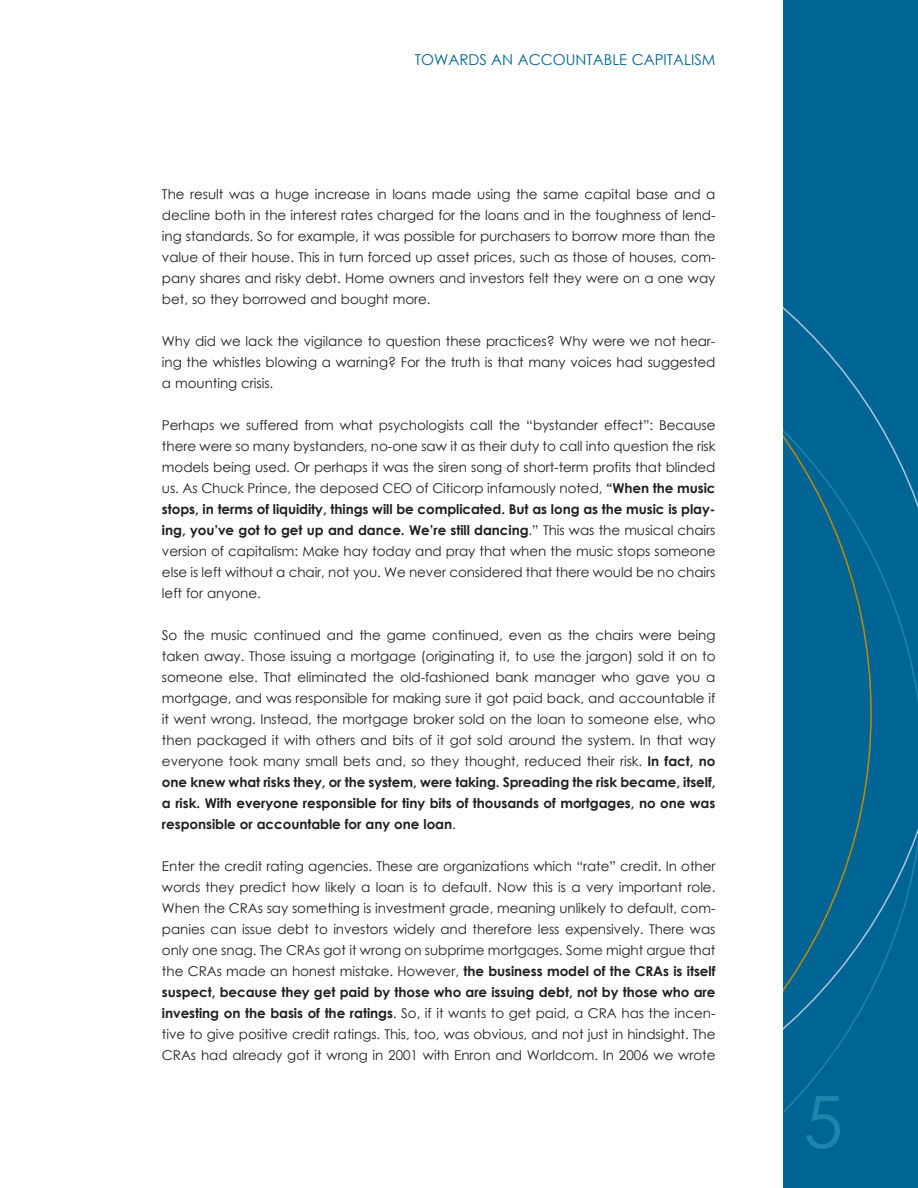
<style>
.page{position:relative;width:918px;height:1188px;background:#fff}
.page>*{position:absolute;margin:0;border:0;box-sizing:border-box;transform-origin:0 0}
.t1{font:72px "Century Gothic";color:#1b85b0}
.t2{font:15px "Century Gothic";color:#006494}
.t3{font:13.5px/21px "Century Gothic";letter-spacing:-.005em;color:#231f20;text-align:justify}
.s1{font-weight:700}
</style>
<div class="page">
<div style="left:783px;top:0;width:135px;height:1188px;background:#006494"></div>
<svg style="left:783px;top:307px;width:135px;height:806px"></svg>
<p class="t2" style="left:415px;top:51px;width:18px">Towards</p>
<p class="t2" style="left:491px;top:51px;width:49px">an Accountable</p>
<p class="t2" style="left:632px;top:51px;width:21px">Capitalism</p>
<p class="t3" style="left:162px;top:184px;width:555px">The result was a huge increase in loans made using the same capital base and a decline both in the interest rates charged for the loans and in the toughness of lend&shy;ing standards. So for example, it was possible for purchasers to borrow more than the value of their house. This in turn forced up asset prices, such as those of houses, com&shy;pany shares and risky debt. Home owners and investors felt they were on a one way bet, so they borrowed and bought more.</p>
<p class="t3" style="left:162px;top:331px;width:555px">Why did we lack the vigilance to question these practices? Why were we not hear&shy;ing the whistles blowing a warning? For the truth is that many voices had suggested a mounting crisis.</p>
<p class="t3" style="left:162px;top:415px;width:555px">Perhaps we suffered from what psychologists call the “bystander effect”: Because there were so many bystanders, no-one saw it as their duty to call into question the risk models being used. Or perhaps it was the siren song of short-term profits that blinded us. As Chuck Prince, the deposed CEO of Citicorp infamously noted, <span class="s1">“When the music stops, in terms of liquidity, things will be complicated. But as long as the music is play&shy;ing, you’ve got to get up and dance. We’re still dancing</span>.” This was the musical chairs version of capitalism: Make hay today and pray that when the music stops someone else is left without a chair, not you. We never considered that there would be no chairs left for anyone.</p>
<p class="t3" style="left:162px;top:625px;width:555px">So the music continued and the game continued, even as the chairs were being taken away. Those issuing a mortgage (originating it, to use the jargon) sold it on to someone else. That eliminated the old-fashioned bank manager who gave you a mortgage, and was responsible for making sure it got paid back, and accountable if it went wrong. Instead, the mortgage broker sold on the loan to someone else, who then packaged it with others and bits of it got sold around the system. In that way everyone took many small bets and, so they thought, reduced their risk. <span class="s1">In fact, no one knew what risks they, or the system, were taking. Spreading the risk became, itself, a risk. With everyone responsible for tiny bits of thousands of mortgages, no one was responsible or accountable for any one loan</span>.</p>
<p class="t3" style="left:162px;top:856px;width:555px">Enter the credit rating agencies. These are organizations which “rate” credit. In other words they predict how likely a loan is to default. Now this is a very important role.<br>When the CRAs say something is investment grade, meaning unlikely to default, com&shy;panies can issue debt to investors widely and therefore less expensively. There was only one snag. The CRAs got it wrong on subprime mortgages. Some might argue that the CRAs made an honest mistake. However, <span class="s1">the business model of the CRA</span></p>
<p class="t3" style="left:162px;top:961px;width:555px;text-indent:501px"><span class="s1">s is itself suspect, because they get paid by those who are issuing debt, not by those who are investing on the basis of the ratings</span>. So, if it wants to get paid, a CRA has the incen&shy;tive to give positive credit ratings. This, too, was obvious, and not just in hindsight. The CRAs had already got it wrong in 2001 with Enron and Worldcom. In 2006 we wrote</p>
<h1 class="t1" style="left:803px;top:1078px;width:41px">5</h1>
</div>
